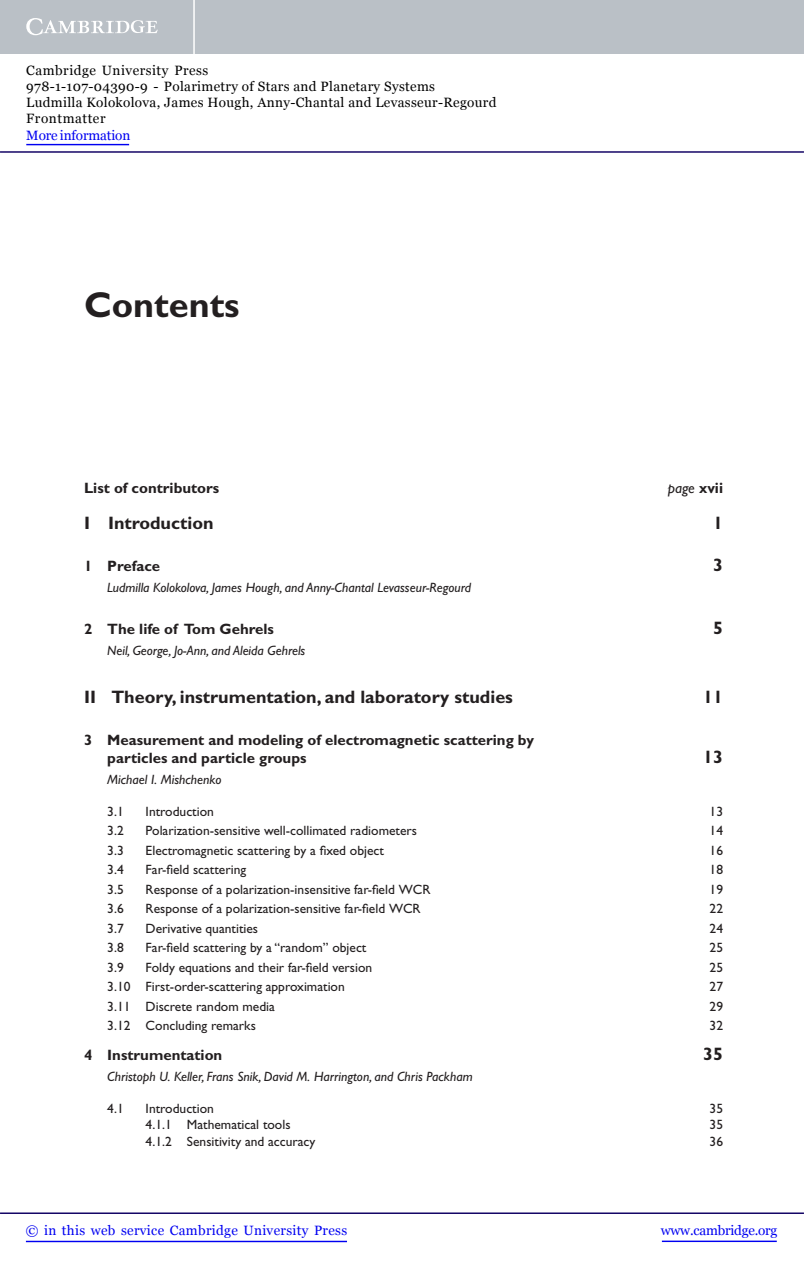
<style>
.page{position:relative;width:804px;height:1264px;background:#fff}
.page>*{position:absolute;margin:0;border:0;box-sizing:border-box;transform-origin:0 0}
.t1{font:700 36px "Gill Sans Std";color:#231f20}
.t2{font:700 18px "Gill Sans Std";color:#231f20}
.t3{font:700 15px/18px "Gill Sans Std";color:#231f20}
.t4{font:italic 15px "Gill Sans Std";color:#231f20}
.t5{font:13.5px "Gill Sans Std";color:#231f20}
.t6{font:italic 13.5px "Gill Sans Std";color:#231f20}
.t7{font:13.5px/16.2px "Georgia";letter-spacing:.025em;color:#000}
.t8{font:13.5px "Georgia";letter-spacing:.025em;color:#0000f1}
.t9{font:13.5px "Georgia";letter-spacing:-.015em;color:#0000f1}
.t10{font:13.5px "Georgia";letter-spacing:-.01em;color:#0000f1}
.s1{font-weight:700;font-style:normal}
</style>
<div class="page">
<div style="left:0;top:0;width:804px;height:54px;background:#bac0c6"></div>
<svg style="left:26px;top:18px;width:132px;height:17px"></svg>
<hr style="left:193px;top:0;width:2px;height:54px;background:#fff">
<hr style="left:0;top:151px;width:804px;height:2px;background:#150666">
<hr style="left:662px;top:1240px;width:114px;height:2px;background:#0000f1">
<hr style="left:0;top:1212px;width:804px;height:1px;background:#150666">
<hr style="left:26px;top:1240px;width:321px;height:2px;background:#0000f1">
<hr style="left:26px;top:144px;width:103px;height:1px;background:#0000f1">
<p class="t7" style="left:26px;top:62px;width:472px">Cambridge University Press<br>978-1-107-04390-9 - Polarimetry of Stars and Planetary Systems<br>Ludmilla Kolokolova, James Hough, Anny-Chantal and Levasseur-Regourd Frontmatter</p>
<p class="t10" style="left:26px;top:127px;width:105px">More information</p>
<h1 class="t1" style="left:84px;top:283px;width:157px">Contents</h1>
<p class="t3" style="left:84px;top:479px;width:137px">List of contributors</p>
<p class="t4" style="left:667px;top:479px;width:57px">page <span class="s1">xvii</span></p>
<h2 class="t2" style="left:84px;top:512px;width:131px">I Introduction</h2>
<h2 class="t2" style="left:713px;top:512px;width:11px">1</h2>
<p class="t3" style="left:84px;top:557px;width:78px">1 Preface</p>
<p class="t6" style="left:107px;top:580px;width:365px">Ludmilla Kolokolova, James Hough, and Anny-Chantal Levasseur-Regourd</p>
<h2 class="t2" style="left:713px;top:554px;width:11px">3</h2>
<p class="t3" style="left:84px;top:620px;width:191px">2 The life of Tom Gehrels</p>
<p class="t6" style="left:107px;top:643px;width:199px">Neil, George, Jo-Ann, and Aleida Gehrels</p>
<h2 class="t2" style="left:713px;top:617px;width:11px">5</h2>
<h2 class="t2" style="left:84px;top:686px;width:430px">II Theory, instrumentation, and laboratory studies</h2>
<h2 class="t2" style="left:703px;top:686px;width:21px">11</h2>
<p class="t3" style="left:107px;top:731px;width:428px;text-indent:-23px">3 Measurement and modeling of electromagnetic scattering by particles and particle groups</p>
<p class="t6" style="left:107px;top:772px;width:116px">Michael I. Mishchenko</p>
<h2 class="t2" style="left:703px;top:746px;width:21px">13</h2>
<p class="t5" style="left:107px;top:803px;width:18px">3.1</p>
<p class="t5" style="left:146px;top:803px;width:70px">Introduction</p>
<p class="t5" style="left:709px;top:803px;width:15px">13</p>
<p class="t5" style="left:107px;top:823px;width:18px">3.2</p>
<p class="t5" style="left:146px;top:823px;width:273px">Polarization-sensitive well-collimated radiometers</p>
<p class="t5" style="left:709px;top:823px;width:15px">14</p>
<p class="t5" style="left:107px;top:842px;width:18px">3.3</p>
<p class="t5" style="left:146px;top:842px;width:240px">Electromagnetic scattering by a fixed object</p>
<p class="t5" style="left:709px;top:842px;width:15px">16</p>
<p class="t5" style="left:107px;top:862px;width:18px">3.4</p>
<p class="t5" style="left:146px;top:862px;width:102px">Far-field scattering</p>
<p class="t5" style="left:709px;top:862px;width:15px">18</p>
<p class="t5" style="left:107px;top:881px;width:18px">3.5</p>
<p class="t5" style="left:146px;top:881px;width:286px">Response of a polarization-insensitive far-field WCR</p>
<p class="t5" style="left:709px;top:881px;width:15px">19</p>
<p class="t5" style="left:107px;top:901px;width:18px">3.6</p>
<p class="t5" style="left:146px;top:901px;width:277px">Response of a polarization-sensitive far-field WCR</p>
<p class="t5" style="left:709px;top:901px;width:15px">22</p>
<p class="t5" style="left:107px;top:920px;width:18px">3.7</p>
<p class="t5" style="left:146px;top:920px;width:114px">Derivative quantities</p>
<p class="t5" style="left:709px;top:920px;width:15px">24</p>
<p class="t5" style="left:107px;top:940px;width:18px">3.8</p>
<p class="t5" style="left:146px;top:940px;width:222px">Far-field scattering by a “random” object</p>
<p class="t5" style="left:709px;top:940px;width:15px">25</p>
<p class="t5" style="left:107px;top:959px;width:18px">3.9</p>
<p class="t5" style="left:146px;top:959px;width:228px">Foldy equations and their far-field version</p>
<p class="t5" style="left:709px;top:959px;width:15px">25</p>
<p class="t5" style="left:107px;top:979px;width:239px">3.10 First-order-scattering approximation</p>
<p class="t5" style="left:709px;top:979px;width:15px">27</p>
<p class="t5" style="left:107px;top:998px;width:169px">3.11 Discrete random media</p>
<p class="t5" style="left:709px;top:998px;width:15px">29</p>
<p class="t5" style="left:107px;top:1018px;width:150px">3.12 Concluding remarks</p>
<p class="t5" style="left:709px;top:1018px;width:15px">32</p>
<p class="t3" style="left:84px;top:1046px;width:140px">4 Instrumentation</p>
<p class="t6" style="left:107px;top:1069px;width:367px">Christoph U. Keller, Frans Snik, David M. Harrington, and Chris Packham</p>
<h2 class="t2" style="left:703px;top:1043px;width:21px">35</h2>
<p class="t5" style="left:107px;top:1100px;width:18px">4.1</p>
<p class="t5" style="left:146px;top:1100px;width:70px">Introduction</p>
<p class="t5" style="left:709px;top:1100px;width:15px">35</p>
<p class="t5" style="left:146px;top:1117px;width:146px">4.1.1 Mathematical tools</p>
<p class="t5" style="left:709px;top:1117px;width:15px">35</p>
<p class="t5" style="left:146px;top:1133px;width:171px">4.1.2 Sensitivity and accuracy</p>
<p class="t5" style="left:709px;top:1133px;width:15px">36</p>
<p class="t8" style="left:26px;top:1222px;width:323px">© in this web service Cambridge University Press</p>
<p class="t9" style="left:661px;top:1222px;width:118px">www.cambridge.org</p>
</div>
